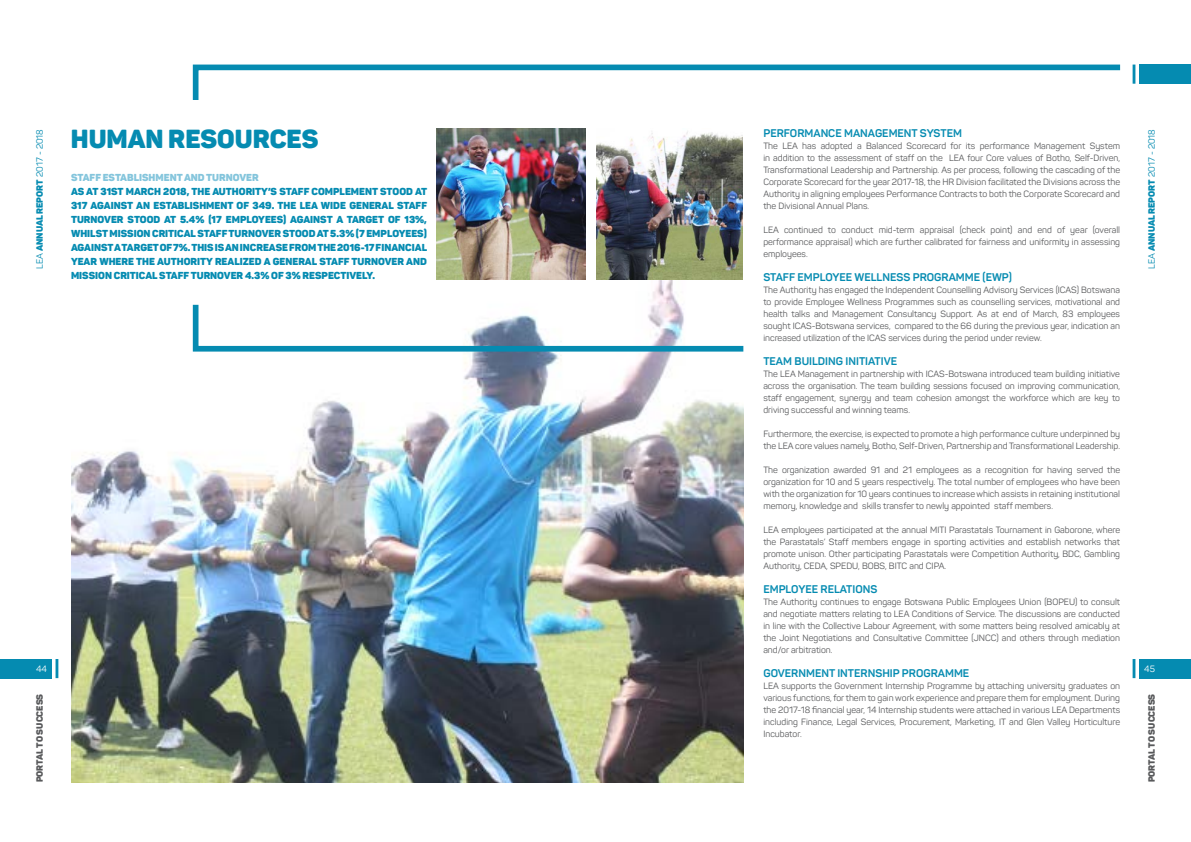
<style>
.page{position:relative;width:1191px;height:842px;background:#fff}
.page>*{position:absolute;margin:0;border:0;box-sizing:border-box;transform-origin:0 0}
.t1{font:900 25.8px "Panton";color:#058bb1}
.t2{font:700 11px "Panton";color:#058bb1}
.t3{font:900 10px/14px "Panton";color:#058bb1;text-align:justify}
.t4{font:900 10px "Panton";color:#84c5dc}
.t5{font:9px/12px "Panton";color:#58595b;text-align:justify}
.t6{font:9px "Panton";color:#058bb1}
.t7{font:900 9px "Panton";color:#58595b}
.t8{font:9px "Panton";color:#fff}
.s1{font-weight:900}
</style>
<div class="page">
<div style="left:1139px;top:659px;width:52px;height:19px;background:#058bb1"></div>
<hr style="left:1132px;top:659px;width:3px;height:19px;background:#058bb1">
<div style="left:0;top:659px;width:52px;height:19px;background:#058bb1"></div>
<svg style="left:56px;top:659px;width:2px;height:19px"></svg>
<div style="left:1139px;top:65px;width:52px;height:19px;background:#058bb1"></div>
<hr style="left:1132px;top:65px;width:3px;height:19px;background:#058bb1">
<img style="left:71px;top:206px;width:672px;height:576px">
<svg style="left:190px;top:299px;width:554px;height:55px"></svg>
<svg style="left:192px;top:64px;width:929px;height:36px"></svg>
<img style="left:437px;top:129px;width:148px;height:150px">
<img style="left:597px;top:131px;width:146px;height:148px">
<p class="t6" style="left:34px;top:269px;width:141px;rotate:-90deg">LEA <span class="s1">ANNUAL REPORT</span> 2017 - 2018</p>
<h1 class="t1" style="left:71px;top:122px;width:249px">HUMAN RESOURCES</h1>
<p class="t4" style="left:71px;top:171px;width:189px">STAFF ESTABLISHMENT AND TURNOVER</p>
<p class="t3" style="left:71px;top:184px;width:357px">AS AT 31ST MARCH 2018, THE AUTHORITY’S STAFF COMPLEMENT STOOD AT 317 AGAINST AN ESTABLISHMENT OF 349. THE LEA WIDE GENERAL STAFF TURNOVER STOOD AT 5.4% (17 EMPLOYEES) AGAINST A TARGET OF 13%, WHILST MISSION CRITICAL STAFF TURNOVER STOOD AT 5.3% (7 EMPLOYEES)<br>AGAINST A TARGET OF 7%. THIS IS AN INCREASE FROM THE 2016-17 FINANCIAL YEAR WHERE THE AUTHORITY REALIZED A GENERAL STAFF TURNOVER AND MISSION CRITICAL STAFF TURNOVER 4.3% OF 3% RESPECTIVELY.</p>
<p class="t8" style="left:36px;top:663px;width:12px">44</p>
<p class="t7" style="left:34px;top:782px;width:90px;rotate:-90deg">PORTAL TO SUCCESS</p>
<p class="t2" style="left:763px;top:126px;width:200px">PERFORMANCE MANAGEMENT SYSTEM</p>
<p class="t5" style="left:763px;top:140px;width:358px">The LEA has adopted a Balanced Scorecard for its performance Management System in addition to the assessment of staff on the LEA four Core values of Botho, Self-Driven, Transformational Leadership and Partnership. As per process, following the cascading of the Corporate Scorecard for the year 2017-18, the HR Division facilitated the Divisions across the Authority in aligning employees Performance Contracts to both the Corporate Scorecard and the Divisional Annual Plans.</p>
<p class="t5" style="left:763px;top:224px;width:358px">LEA continued to conduct mid-term appraisal (check point) and end of year (overall performance appraisal) which are further calibrated for fairness and uniformity in assessing employees.</p>
<p class="t2" style="left:763px;top:270px;width:250px">STAFF EMPLOYEE WELLNESS PROGRAMME (EWP)</p>
<p class="t5" style="left:763px;top:284px;width:358px">The Authority has engaged the Independent Counselling Advisory Services (ICAS) Botswana to provide Employee Wellness Programmes such as counselling services, motivational and health talks and Management Consultancy Support. As at end of March, 83 employees sought ICAS-Botswana services, compared to the 66 during the previous year, indication an increased utilization of the ICAS services during the period under review.</p>
<p class="t2" style="left:763px;top:354px;width:135px">TEAM BUILDING INITIATIVE</p>
<p class="t5" style="left:763px;top:368px;width:358px">The LEA Management in partnership with ICAS-Botswana introduced team building initiative across the organisation. The team building sessions focused on improving communication, staff engagement, synergy and team cohesion amongst the workforce which are key to driving successful and winning teams.</p>
<p class="t5" style="left:763px;top:428px;width:358px">Furthermore, the exercise, is expected to promote a high performance culture underpinned by the LEA core values namely, Botho, Self-Driven, Partnership and Transformational Leadership.</p>
<p class="t5" style="left:763px;top:464px;width:358px">The organization awarded 91 and 21 employees as a recognition for having served the organization for 10 and 5 years respectively. The total number of employees who have been with the organization for 10 years continues to increase which assists in retaining institutional memory, knowledge and skills transfer to newly appointed staff members.</p>
<p class="t5" style="left:763px;top:524px;width:358px">LEA employees participated at the annual MITI Parastatals Tournament in Gaborone, where the Parastatals’ Staff members engage in sporting activities and establish networks that promote unison. Other participating Parastatals were Competition Authority, BDC, Gambling Authority, CEDA, SPEDU, BOBS, BITC and CIPA.</p>
<p class="t2" style="left:763px;top:582px;width:116px">EMPLOYEE RELATIONS</p>
<p class="t5" style="left:763px;top:596px;width:358px">The Authority continues to engage Botswana Public Employees Union (BOPEU) to consult and negotiate matters relating to LEA Conditions of Service. The discussions are conducted in line with the Collective Labour Agreement, with some matters being resolved amicably at the Joint Negotiations and Consultative Committee (JNCC) and others through mediation and/or arbitration.</p>
<p class="t2" style="left:763px;top:666px;width:207px">GOVERNMENT INTERNSHIP PROGRAMME</p>
<p class="t5" style="left:763px;top:680px;width:358px">LEA supports the Government Internship Programme by attaching university graduates on various functions, for them to gain work experience and prepare them for employment. During the 2017-18 financial year, 14 Internship students were attached in various LEA Departments including Finance, Legal Services, Procurement, Marketing, IT and Glen Valley Horticulture Incubator.</p>
<p class="t6" style="left:1146px;top:269px;width:141px;rotate:-90deg">LEA <span class="s1">ANNUAL REPORT</span> 2017 - 2018</p>
<p class="t8" style="left:1144px;top:663px;width:12px">45</p>
<p class="t7" style="left:1146px;top:782px;width:90px;rotate:-90deg">PORTAL TO SUCCESS</p>
</div>
